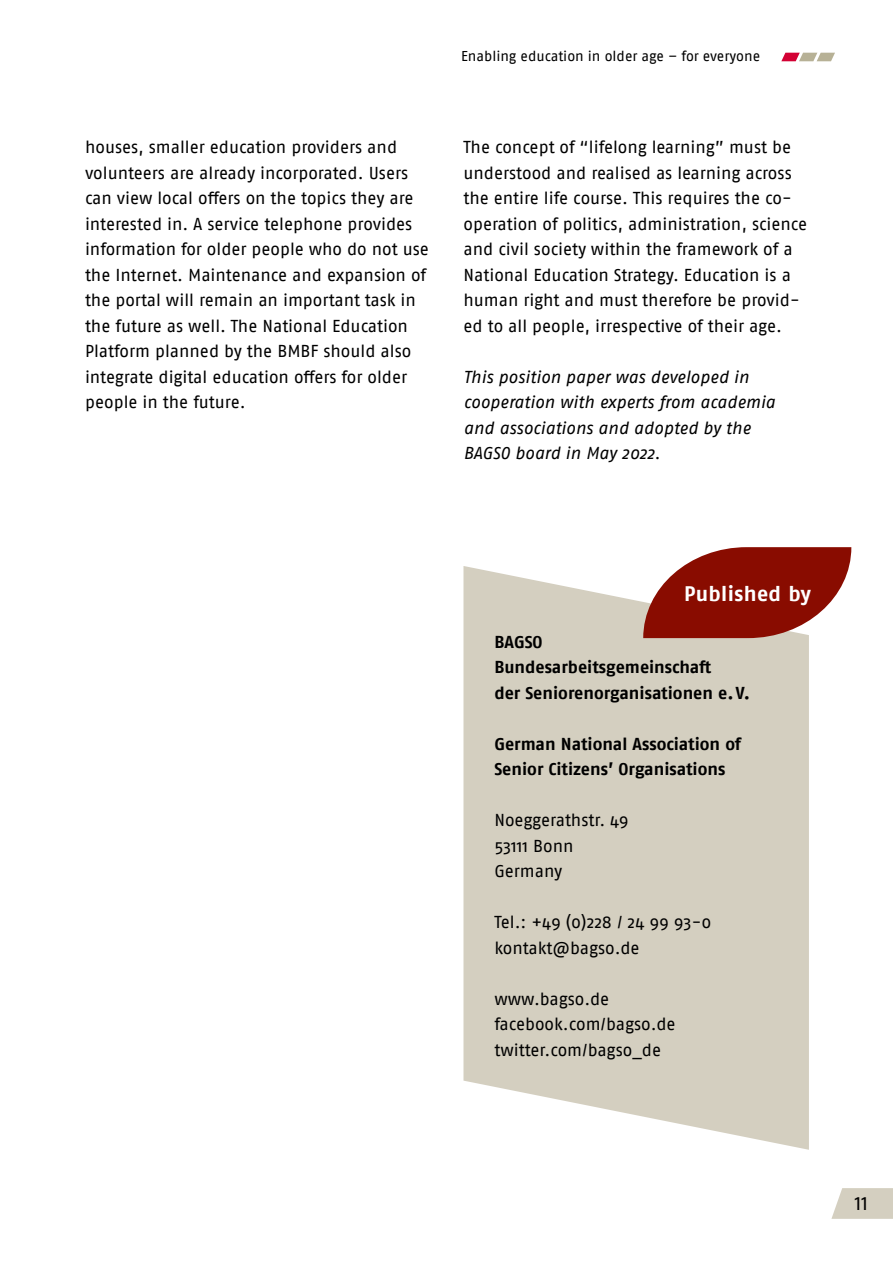
<style>
.page{position:relative;width:893px;height:1263px;background:#fff}
.page>*{position:absolute;margin:0;border:0;box-sizing:border-box;transform-origin:0 0}
.Überschrift_Kasten{font:700 21px "Fago Pro";letter-spacing:.015em;color:#fff}
.t1{font:19.5px "Fago Pro";color:#000}
.t2{font:17.25px/25.5px "Fago Pro";color:#000}
.t3{font:italic 17.25px/25.5px "Fago Pro";color:#000}
.t4{font:700 17.25px/25.5px "Fago Pro";color:#000}
.t5{font:14.25px "Fago Pro";letter-spacing:-.005em;color:#000}
</style>
<div class="page">
<svg style="left:781px;top:53px;width:54px;height:8px"></svg>
<svg style="left:831px;top:1188px;width:62px;height:31px;background:#d8d3c6"></svg>
<svg style="left:463px;top:566px;width:346px;height:584px;background:#d7d2c5"></svg>
<svg style="left:643px;top:547px;width:208px;height:91px"></svg>
<p class="t5" style="left:461px;top:48px;width:301px">Enabling education in older age – for everyone</p>
<p class="t2" style="left:85px;top:134px;width:345px">houses, smaller education providers and volunteers are already incorporated. Users can view local offers on the topics they are interested in. A service telephone provides information for older people who do not use the Internet. Maintenance and expansion of the portal will remain an important task in the future as well. The National Education Platform planned by the BMBF should also integrate digital education offers for older people in the future.</p>
<p class="t2" style="left:463px;top:134px;width:345px">The concept of “lifelong learning” must be understood and realised as learning across the entire life course. This requires the co&shy;operation of politics, administration, science and civil society within the framework of a National Education Strategy. Education is a human right and must therefore be provid&shy;ed to all people, irrespective of their age.</p>
<p class="t3" style="left:463px;top:364px;width:313px">This position paper was developed in cooperation with experts from academia and associations and adopted by the BAGSO board in May 2022.</p>
<h3 class="Überschrift_Kasten" style="left:684px;top:581px;width:128px">Published by</h3>
<p class="t4" style="left:494px;top:629px;width:257px">BAGSO<br>Bundesarbeitsgemeinschaft<br>der Seniorenorganisationen e.V.</p>
<p class="t4" style="left:494px;top:731px;width:248px">German National Association of</p>
<p class="t4" style="left:494px;top:756px;width:232px">Senior Citizens’ Organisations</p>
<p class="t2" style="left:494px;top:807px;width:136px">Noeggerathstr. 49<br>53111 Bonn</p>
<p class="t2" style="left:494px;top:858px;width:70px">Germany</p>
<p class="t2" style="left:494px;top:909px;width:219px">Tel.: +49 (0)228 / 24 99 93-0</p>
<p class="t2" style="left:494px;top:935px;width:147px">kontakt@bagso.de</p>
<p class="t2" style="left:494px;top:986px;width:117px">www.bagso.de</p>
<p class="t2" style="left:494px;top:1012px;width:183px">facebook.com/bagso.de</p>
<p class="t2" style="left:494px;top:1037px;width:168px">twitter.com/bagso_de</p>
<p class="t1" style="left:855px;top:1191px;width:14px">11</p>
</div>
